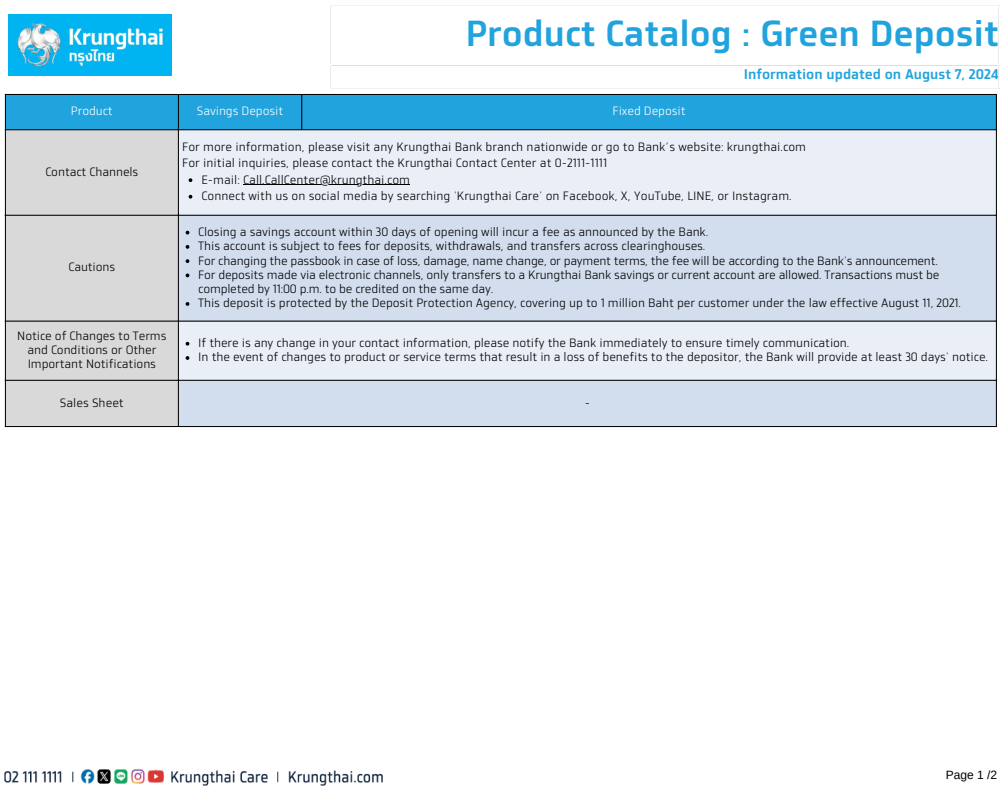
<style>
.page{position:relative;width:1008px;height:792px;background:#fff}
.page>*{position:absolute;margin:0;border:0;box-sizing:border-box;transform-origin:0 0}
.t1{font:800 36px "Krungthai Fast Web";color:#21a3dd}
.t2{font:800 14px "Krungthai Fast Web";color:#21a3dd}
.t3{font:300 12px/14.2px "Krungthai Fast";letter-spacing:-.01em;color:#000}
.t4{font:300 12px "Krungthai Fast";letter-spacing:-.01em;color:#fff}
.t5{font:12px "Arimo";color:#000}
</style>
<div class="page">
<div style="left:6px;top:95px;width:990px;height:34px;background:#21a3dd"></div>
<div style="left:6px;top:130px;width:172px;height:296px;background:#d9d9d9"></div>
<div style="left:179px;top:130px;width:817px;height:85px;background:#eaeef7"></div>
<svg style="left:179px;top:216px;width:817px;height:210px;fill:#d2deee"></svg>
<svg style="left:189px;top:178px;width:3px;height:4px"></svg>
<hr style="left:243px;top:184px;width:167px;height:1px;background:#000">
<svg style="left:186px;top:245px;width:3px;height:4px"></svg>
<svg style="left:186px;top:259px;width:3px;height:4px"></svg>
<svg style="left:186px;top:273px;width:3px;height:4px"></svg>
<svg style="left:186px;top:302px;width:3px;height:4px"></svg>
<svg style="left:186px;top:356px;width:3px;height:4px"></svg>
<hr style="left:5px;top:95px;width:1px;height:331px;background:#000">
<hr style="left:178px;top:95px;width:1px;height:331px;background:#000">
<hr style="left:301px;top:95px;width:1px;height:34px;background:#000">
<hr style="left:996px;top:95px;width:1px;height:331px;background:#000">
<hr style="left:5px;top:94px;width:992px;height:1px;background:#000">
<hr style="left:5px;top:129px;width:992px;height:1px;background:#000">
<hr style="left:5px;top:215px;width:992px;height:1px;background:#000">
<hr style="left:5px;top:320px;width:992px;height:1px;background:#000">
<hr style="left:5px;top:379px;width:992px;height:1px;background:#000">
<hr style="left:5px;top:426px;width:992px;height:1px;background:#000">
<img style="left:8px;top:14px;width:163px;height:62px">
<img style="left:5px;top:769px;width:377px;height:16px">
<p class="t1" style="left:466px;top:9px;width:534px">Product Catalog : Green Deposit</p>
<p class="t2" style="left:744px;top:65px;width:256px">Information updated on August 7, 2024</p>
<p class="t4" style="left:71px;top:103px;width:43px">Product</p>
<p class="t4" style="left:197px;top:103px;width:88px">Savings Deposit</p>
<p class="t4" style="left:613px;top:103px;width:74px">Fixed Deposit</p>
<p class="t3" style="left:45px;top:165px;width:94px">Contact Channels</p>
<p class="t3" style="left:68px;top:260px;width:48px">Cautions</p>
<p class="t3" style="left:182px;top:140px;width:625px">For more information, please visit any Krungthai Bank branch nationwide or go to Bank’s website: krungthai.com</p>
<p class="t3" style="left:182px;top:156px;width:427px">For initial inquiries, please contact the Krungthai Contact Center at 0-2111-1111</p>
<p class="t3" style="left:201px;top:173px;width:210px">E-mail: Call.CallCenter@krungthai.com</p>
<p class="t3" style="left:201px;top:189px;width:592px">Connect with us on social media by searching 'Krungthai Care' on Facebook, X, YouTube, LINE, or Instagram.</p>
<p class="t3" style="left:198px;top:225px;width:511px">Closing a savings account within 30 days of opening will incur a fee as announced by the Bank.</p>
<p class="t3" style="left:198px;top:239px;width:509px">This account is subject to fees for deposits, withdrawals, and transfers across clearinghouses.</p>
<p class="t3" style="left:198px;top:254px;width:741px">For changing the passbook in case of loss, damage, name change, or payment terms, the fee will be according to the Bank's announcement.</p>
<p class="t3" style="left:198px;top:268px;width:743px">For deposits made via electronic channels, only transfers to a Krungthai Bank savings or current account are allowed. Transactions must be completed by 11:00 p.m. to be credited on the same day.</p>
<p class="t3" style="left:198px;top:296px;width:764px">This deposit is protected by the Deposit Protection Agency, covering up to 1 million Baht per customer under the law effective August 11, 2021.</p>
<p class="t3" style="left:17px;top:329px;width:151px;text-align:center">Notice of Changes to Terms and Conditions or Other<br>Important Notifications</p>
<p class="t3" style="left:198px;top:336px;width:653px">If there is any change in your contact information, please notify the Bank immediately to ensure timely communication.</p>
<p class="t3" style="left:198px;top:350px;width:791px">In the event of changes to product or service terms that result in a loss of benefits to the depositor, the Bank will provide at least 30 days' notice.</p>
<p class="t3" style="left:60px;top:396px;width:65px">Sales Sheet</p>
<p class="t3" style="left:585px;top:396px;width:7px">-</p>
<h1 class="t5" style="left:946px;top:767px;width:53px">Page 1 /2</h1>
</div>
